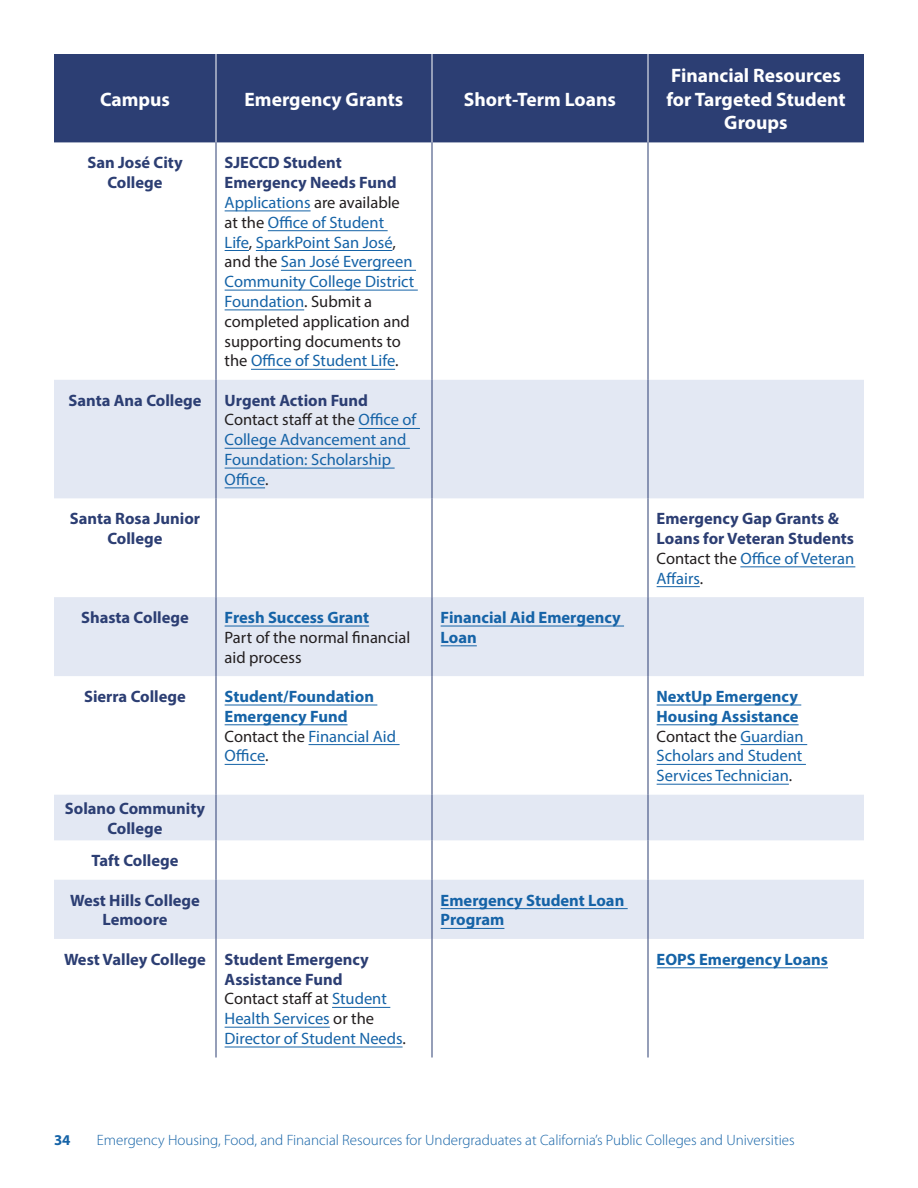
<style>
.page{position:relative;width:918px;height:1188px;background:#fff}
.page>*{position:absolute;margin:0;border:0;box-sizing:border-box;transform-origin:0 0}
.Body{font:700 19.5px/23.4px "Myriad Pro";color:#fff;text-align:center}
.Body-2{font:16.5px/19.8px "Myriad Pro";color:#1563a7}
.Body-3{font:700 16.5px/19.8px "Myriad Pro";color:#2c3e73;text-align:center}
.Body-4{font:700 16.5px/19.8px "Myriad Pro";color:#1563a7}
.Body-5{font:16.5px/19.8px "Myriad Pro";color:#231f20}
.t1{font:300 15px "Myriad Pro";color:#1563a7}
.t2{font:700 15px "Myriad Pro";color:#1563a7}
.s1{color:#231f20}
</style>
<div class="page">
<div style="left:54px;top:54px;width:810px;height:88px;background:#2c3e73"></div>
<svg style="left:54px;top:380px;width:810px;height:559px;fill:#e3e8f3"></svg>
<hr style="left:432px;top:54px;width:1px;height:88px;background:#fff">
<hr style="left:432px;top:142px;width:1px;height:238px;background:#2c3e73">
<hr style="left:432px;top:380px;width:1px;height:118px;background:#2c3e73">
<hr style="left:432px;top:498px;width:1px;height:99px;background:#2c3e73">
<hr style="left:432px;top:597px;width:1px;height:79px;background:#2c3e73">
<hr style="left:432px;top:676px;width:1px;height:119px;background:#2c3e73">
<hr style="left:432px;top:795px;width:1px;height:45px;background:#2c3e73">
<hr style="left:432px;top:840px;width:1px;height:40px;background:#2c3e73">
<hr style="left:432px;top:880px;width:1px;height:59px;background:#2c3e73">
<hr style="left:432px;top:939px;width:1px;height:119px;background:#2c3e73">
<hr style="left:216px;top:54px;width:1px;height:88px;background:#fff">
<hr style="left:648px;top:54px;width:1px;height:88px;background:#fff">
<hr style="left:216px;top:142px;width:1px;height:238px;background:#2c3e73">
<hr style="left:648px;top:142px;width:1px;height:238px;background:#2c3e73">
<hr style="left:216px;top:380px;width:1px;height:118px;background:#2c3e73">
<hr style="left:648px;top:380px;width:1px;height:118px;background:#2c3e73">
<hr style="left:216px;top:498px;width:1px;height:99px;background:#2c3e73">
<hr style="left:648px;top:498px;width:1px;height:99px;background:#2c3e73">
<hr style="left:216px;top:597px;width:1px;height:79px;background:#2c3e73">
<hr style="left:648px;top:597px;width:1px;height:79px;background:#2c3e73">
<hr style="left:216px;top:676px;width:1px;height:119px;background:#2c3e73">
<hr style="left:648px;top:676px;width:1px;height:119px;background:#2c3e73">
<hr style="left:216px;top:795px;width:1px;height:45px;background:#2c3e73">
<hr style="left:648px;top:795px;width:1px;height:45px;background:#2c3e73">
<hr style="left:216px;top:840px;width:1px;height:40px;background:#2c3e73">
<hr style="left:648px;top:840px;width:1px;height:40px;background:#2c3e73">
<hr style="left:216px;top:880px;width:1px;height:59px;background:#2c3e73">
<hr style="left:648px;top:880px;width:1px;height:59px;background:#2c3e73">
<hr style="left:216px;top:939px;width:1px;height:119px;background:#2c3e73">
<hr style="left:648px;top:939px;width:1px;height:119px;background:#2c3e73">
<hr style="left:225px;top:210px;width:86px;height:1px;background:#1563a7">
<hr style="left:268px;top:230px;width:120px;height:1px;background:#1563a7">
<svg style="left:225px;top:250px;width:24px;height:1px"></svg>
<hr style="left:256px;top:250px;width:136px;height:1px;background:#1563a7">
<hr style="left:281px;top:270px;width:135px;height:1px;background:#1563a7">
<hr style="left:225px;top:290px;width:193px;height:1px;background:#1563a7">
<hr style="left:225px;top:309px;width:79px;height:1px;background:#1563a7">
<hr style="left:251px;top:369px;width:144px;height:1px;background:#1563a7">
<hr style="left:358px;top:428px;width:62px;height:1px;background:#1563a7">
<hr style="left:225px;top:448px;width:185px;height:1px;background:#1563a7">
<hr style="left:225px;top:468px;width:170px;height:1px;background:#1563a7">
<hr style="left:225px;top:487px;width:40px;height:1px;background:#1563a7">
<hr style="left:740px;top:566px;width:115px;height:1px;background:#1563a7">
<hr style="left:657px;top:586px;width:43px;height:1px;background:#1563a7">
<hr style="left:225px;top:626px;width:144px;height:1px;background:#1563a7">
<hr style="left:441px;top:626px;width:183px;height:1px;background:#1563a7">
<hr style="left:441px;top:645px;width:36px;height:1px;background:#1563a7">
<hr style="left:225px;top:705px;width:152px;height:1px;background:#1563a7">
<hr style="left:225px;top:724px;width:123px;height:1px;background:#1563a7">
<hr style="left:309px;top:744px;width:91px;height:1px;background:#1563a7">
<hr style="left:225px;top:764px;width:40px;height:1px;background:#1563a7">
<hr style="left:657px;top:705px;width:144px;height:1px;background:#1563a7">
<hr style="left:657px;top:724px;width:142px;height:1px;background:#1563a7">
<hr style="left:741px;top:744px;width:66px;height:1px;background:#1563a7">
<hr style="left:657px;top:764px;width:149px;height:1px;background:#1563a7">
<hr style="left:657px;top:784px;width:132px;height:1px;background:#1563a7">
<hr style="left:441px;top:908px;width:187px;height:1px;background:#1563a7">
<hr style="left:441px;top:928px;width:63px;height:1px;background:#1563a7">
<hr style="left:332px;top:1007px;width:58px;height:1px;background:#1563a7">
<hr style="left:225px;top:1027px;width:105px;height:1px;background:#1563a7">
<hr style="left:225px;top:1047px;width:178px;height:1px;background:#1563a7">
<hr style="left:657px;top:967px;width:171px;height:1px;background:#1563a7">
<p class="Body" style="left:100px;top:87px;width:71px">Campus</p>
<p class="Body" style="left:245px;top:87px;width:160px">Emergency Grants</p>
<p class="Body" style="left:464px;top:87px;width:154px">Short-Term Loans</p>
<p class="Body" style="left:666px;top:63px;width:181px">Financial Resources for Targeted Student<br>Groups</p>
<p class="Body-3" style="left:87px;top:152px;width:97px">San José City<br>College</p>
<p class="Body-3" style="left:225px;top:152px;width:173px;text-align:left">SJECCD Student<br>Emergency Needs Fund</p>
<p class="Body-2" style="left:225px;top:192px;width:191px">Applications <span class="s1">are available at the</span> Office of Student<br>Life<span class="s1">,</span> SparkPoint San José<span class="s1">, and the</span> San José Evergreen<br>Community College District<br>Foundation<span class="s1">. Submit a completed application and supporting documents to the</span> Office of Student Life<span class="s1">.</span></p>
<p class="Body-3" style="left:68px;top:390px;width:135px">Santa Ana College</p>
<p class="Body-3" style="left:225px;top:390px;width:145px">Urgent Action Fund</p>
<p class="Body-2" style="left:225px;top:410px;width:193px"><span class="s1">Contact staff at the</span> Office of<br>College Advancement and<br>Foundation: Scholarship<br>Office<span class="s1">.</span></p>
<p class="Body-3" style="left:70px;top:508px;width:132px">Santa Rosa Junior<br>College</p>
<p class="Body-3" style="left:657px;top:508px;width:199px;text-align:left">Emergency Gap Grants &amp;<br>Loans for Veteran Students</p>
<p class="Body-2" style="left:657px;top:548px;width:199px"><span class="s1">Contact the</span> Office of Veteran<br>Affairs<span class="s1">.</span></p>
<p class="Body-3" style="left:81px;top:607px;width:109px">Shasta College</p>
<p class="Body-4" style="left:225px;top:607px;width:146px">Fresh Success Grant</p>
<p class="Body-5" style="left:225px;top:627px;width:187px">Part of the normal financial aid process</p>
<p class="Body-4" style="left:441px;top:607px;width:182px">Financial Aid Emergency<br>Loan</p>
<p class="Body-3" style="left:84px;top:686px;width:103px">Sierra College</p>
<p class="Body-4" style="left:225px;top:686px;width:151px">Student/Foundation<br>Emergency Fund</p>
<p class="Body-2" style="left:225px;top:726px;width:173px"><span class="s1">Contact the</span> Financial Aid<br>Office<span class="s1">.</span></p>
<p class="Body-3" style="left:65px;top:798px;width:142px">Solano Community<br>College</p>
<p class="Body-3" style="left:91px;top:850px;width:89px">Taft College</p>
<p class="Body-3" style="left:70px;top:890px;width:131px">West Hills College<br>Lemoore</p>
<p class="Body-4" style="left:441px;top:890px;width:185px">Emergency Student Loan<br>Program</p>
<p class="Body-3" style="left:64px;top:949px;width:143px">West Valley College</p>
<p class="Body-3" style="left:225px;top:949px;width:146px;text-align:left">Student Emergency<br>Assistance Fund</p>
<p class="Body-2" style="left:225px;top:989px;width:183px"><span class="s1">Contact staff at</span> Student<br>Health Services <span class="s1">or the<br></span>Director of Student Needs<span class="s1">.</span></p>
<p class="Body-4" style="left:657px;top:686px;width:143px">NextUp Emergency<br>Housing Assistance</p>
<p class="Body-2" style="left:657px;top:726px;width:149px;text-align:justify"><span class="s1">Contact the</span> Guardian Scholars and Student Services Technician<span class="s1">.</span></p>
<p class="Body-4" style="left:657px;top:949px;width:173px">EOPS Emergency Loans</p>
<p class="t2" style="left:54px;top:1130px;width:18px">34</p>
<p class="t1" style="left:97px;top:1132px;width:699px">Emergency Housing, Food, and Financial Resources for Undergraduates at California’s Public Colleges and Universities</p>
</div>
